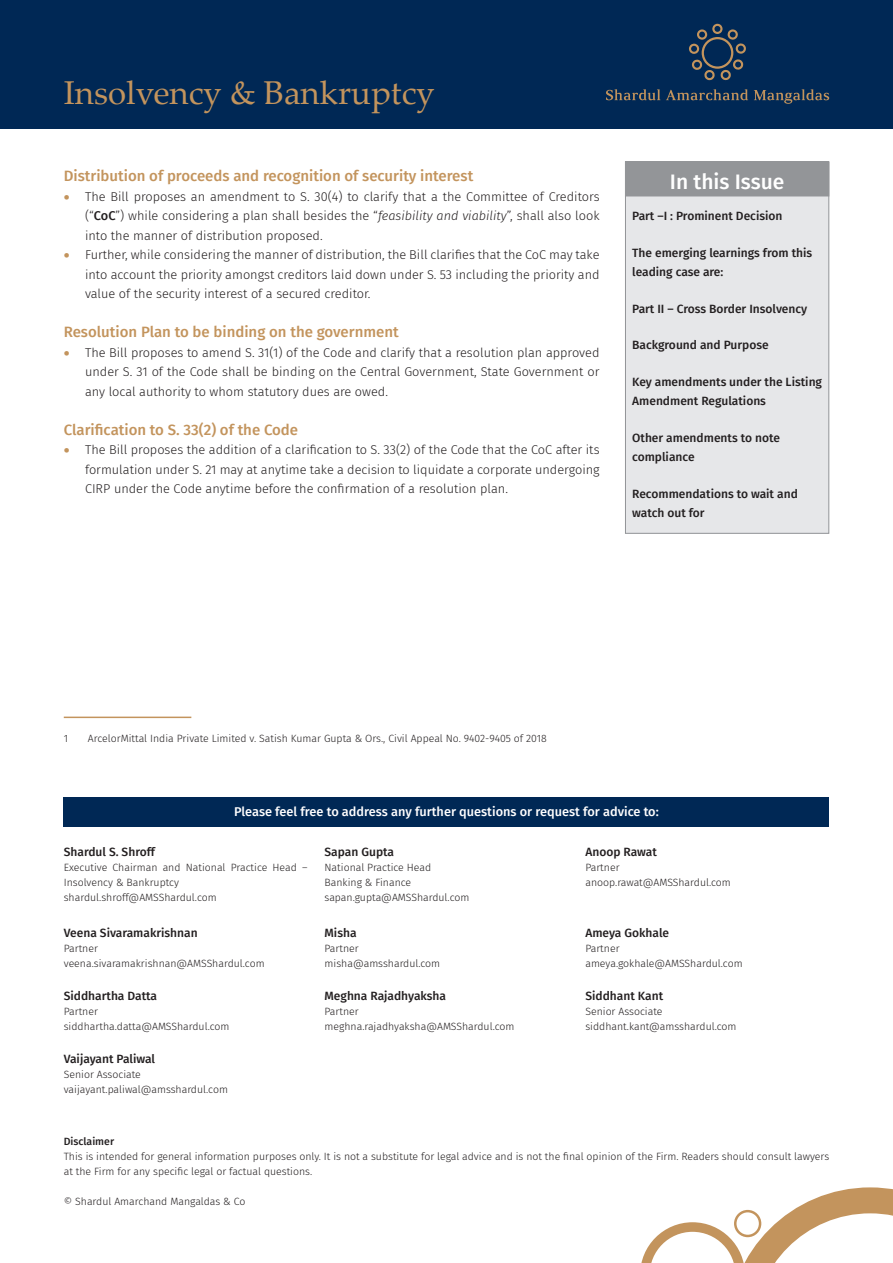
<style>
.page{position:relative;width:893px;height:1263px;background:#fff}
.page>*{position:absolute;margin:0;border:0;box-sizing:border-box;transform-origin:0 0}
.t1{font:33px "Palatino Linotype";color:#c3945d}
.t2{font:500 21px "Fira Sans";color:#fff}
.Heading_2{font:500 15px "Fira Sans";color:#c3945d}
.t3{font:300 12.75px/19.5px "Fira Sans";color:#231f20;text-align:justify}
.Body_Copy{font:500 12.75px "Fira Sans";color:#fff}
.Heading_2-2{font:500 12px/19.5px "Fira Sans";color:#231f20}
.Body_Copy-2{font:500 12px "Fira Sans";color:#231f20}
.Bullet_before_text{font:500 12px "Fira Sans";color:#231f20}
.Body_Copy-3{font:300 10.5px/15px "Fira Sans";color:#231f20}
.Footnote_text{font:300 10.5px/15px "Fira Sans";color:#231f20}
.Footnote_Text{font:300 10.5px "Fira Sans";color:#231f20}
.Footnote_text-2{font:500 10.5px "Fira Sans";color:#231f20}
.s1{color:#c3945d}
.s2{font-weight:500}
.s3{font-style:italic}
</style>
<div class="page">
<div style="left:0;top:0;width:893px;height:128px;background:#002855"></div>
<svg style="left:606px;top:89px;width:54px;height:11px"></svg>
<svg style="left:666px;top:89px;width:82px;height:11px"></svg>
<svg style="left:754px;top:89px;width:75px;height:15px"></svg>
<svg style="left:689px;top:24px;width:57px;height:56px"></svg>
<svg style="left:641px;top:1187px;width:252px;height:76px"></svg>
<div style="left:64px;top:797px;width:765px;height:30px;background:#002855"></div>
<hr style="left:64px;top:717px;width:127px;height:1px;background:#c3945d">
<div style="left:625px;top:162px;width:204px;height:371px;background:#e6e7e9"></div>
<div style="left:625px;top:162px;width:204px;height:372px;border:1px solid #939598"></div>
<div style="left:625px;top:162px;width:204px;height:34px;background:#939598"></div>
<p class="t1" style="left:64px;top:69px;width:372px">Insolvency &amp; Bankruptcy</p>
<p class="Heading_2" style="left:64px;top:164px;width:411px">Distribution of proceeds and recognition of security interest</p>
<p class="t3" style="left:85px;top:186px;width:516px;text-indent:-21px"><span class="s1">•</span> The Bill proposes an amendment to S. 30(4) to clarify that a the Committee of Creditors (“<span class="s2">CoC</span>”) while considering a plan shall besides the “<span class="s3">feasibility and viability</span>”, shall also look into the manner of distribution proposed.</p>
<p class="t3" style="left:85px;top:245px;width:516px;text-indent:-21px"><span class="s1">•</span> Further, while considering the manner of distribution, the Bill clarifies that the CoC may take into account the priority amongst creditors laid down under S. 53 including the priority and value of the security interest of a secured creditor.</p>
<p class="Heading_2" style="left:64px;top:320px;width:337px">Resolution Plan to be binding on the government</p>
<p class="t3" style="left:85px;top:342px;width:516px;text-indent:-21px"><span class="s1">•</span> The Bill proposes to amend S. 31(1) of the Code and clarify that a resolution plan approved under S. 31 of the Code shall be binding on the Central Government, State Government or any local authority to whom statutory dues are owed.</p>
<p class="Heading_2" style="left:64px;top:417px;width:236px">Clarification to S. 33(2) of the Code</p>
<p class="t3" style="left:85px;top:440px;width:516px;text-indent:-21px"><span class="s1">•</span> The Bill proposes the addition of a clarification to S. 33(2) of the Code that the CoC after its formulation under S. 21 may at anytime take a decision to liquidate a corporate undergoing CIRP under the Code anytime before the confirmation of a resolution plan.</p>
<p class="t2" style="left:670px;top:165px;width:116px">In this Issue</p>
<p class="Heading_2-2" style="left:632px;top:206px;width:152px">Part –I : Prominent Decision</p>
<p class="Heading_2-2" style="left:632px;top:242px;width:182px">The emerging learnings from this leading case are:</p>
<p class="Heading_2-2" style="left:632px;top:298px;width:177px">Part II – Cross Border Insolvency</p>
<p class="Heading_2-2" style="left:632px;top:335px;width:138px">Background and Purpose</p>
<p class="Heading_2-2" style="left:632px;top:371px;width:191px">Key amendments under the Listing<br>Amendment Regulations</p>
<p class="Heading_2-2" style="left:632px;top:427px;width:149px">Other amendments to note compliance</p>
<p class="Heading_2-2" style="left:632px;top:483px;width:167px">Recommendations to wait and watch out for</p>
<p class="Footnote_Text" style="left:64px;top:731px;width:6px">1</p>
<p class="Footnote_Text" style="left:88px;top:731px;width:460px">ArcelorMittal India Private Limited v. Satish Kumar Gupta &amp; Ors., Civil Appeal No. 9402-9405 of 2018</p>
<p class="Body_Copy" style="left:234px;top:801px;width:426px">Please feel free to address any further questions or request for advice to:</p>
<p class="Bullet_before_text" style="left:64px;top:842px;width:93px">Shardul S. Shroff</p>
<p class="Body_Copy-3" style="left:64px;top:860px;width:245px">Executive Chairman and National Practice Head –<br>Insolvency &amp; Bankruptcy</p>
<p class="Body_Copy-3" style="left:64px;top:890px;width:154px">shardul.shroff@AMSShardul.com</p>
<p class="Body_Copy-2" style="left:64px;top:923px;width:135px">Veena Sivaramakrishnan</p>
<p class="Body_Copy-3" style="left:64px;top:941px;width:36px">Partner</p>
<p class="Body_Copy-3" style="left:64px;top:956px;width:202px">veena.sivaramakrishnan@AMSShardul.com</p>
<p class="Body_Copy-2" style="left:64px;top:987px;width:95px">Siddhartha Datta</p>
<p class="Body_Copy-3" style="left:64px;top:1004px;width:36px">Partner</p>
<p class="Body_Copy-3" style="left:64px;top:1019px;width:167px">siddhartha.datta@AMSShardul.com</p>
<p class="Body_Copy-2" style="left:64px;top:1049px;width:93px">Vaijayant Paliwal</p>
<p class="Body_Copy-3" style="left:64px;top:1067px;width:79px">Senior Associate</p>
<p class="Body_Copy-3" style="left:64px;top:1082px;width:166px">vaijayant.paliwal@amsshardul.com</p>
<p class="Bullet_before_text" style="left:325px;top:842px;width:71px">Sapan Gupta</p>
<p class="Body_Copy-3" style="left:325px;top:860px;width:108px">National Practice Head</p>
<p class="Body_Copy-3" style="left:325px;top:875px;width:88px">Banking &amp; Finance</p>
<p class="Body_Copy-3" style="left:325px;top:890px;width:146px">sapan.gupta@AMSShardul.com</p>
<p class="Body_Copy-2" style="left:325px;top:923px;width:34px">Misha</p>
<p class="Body_Copy-3" style="left:325px;top:941px;width:36px">Partner</p>
<p class="Body_Copy-3" style="left:325px;top:956px;width:117px">misha@amsshardul.com</p>
<p class="Body_Copy-2" style="left:325px;top:987px;width:123px">Meghna Rajadhyaksha</p>
<p class="Body_Copy-3" style="left:325px;top:1004px;width:36px">Partner</p>
<p class="Body_Copy-3" style="left:325px;top:1019px;width:191px">meghna.rajadhyaksha@AMSShardul.com</p>
<p class="Bullet_before_text" style="left:585px;top:842px;width:73px">Anoop Rawat</p>
<p class="Body_Copy-3" style="left:585px;top:860px;width:36px">Partner</p>
<p class="Body_Copy-3" style="left:585px;top:875px;width:147px">anoop.rawat@AMSShardul.com</p>
<p class="Body_Copy-2" style="left:585px;top:923px;width:85px">Ameya Gokhale</p>
<p class="Body_Copy-3" style="left:585px;top:941px;width:36px">Partner</p>
<p class="Body_Copy-3" style="left:585px;top:956px;width:159px">ameya.gokhale@AMSShardul.com</p>
<p class="Body_Copy-2" style="left:585px;top:987px;width:79px">Siddhant Kant</p>
<p class="Body_Copy-3" style="left:585px;top:1004px;width:79px">Senior Associate</p>
<p class="Body_Copy-3" style="left:585px;top:1019px;width:153px">siddhant.kant@amsshardul.com</p>
<p class="Footnote_text-2" style="left:64px;top:1133px;width:52px">Disclaimer</p>
<p class="Footnote_text" style="left:64px;top:1149px;width:767px">This is intended for general information purposes only. It is not a substitute for legal advice and is not the final opinion of the Firm. Readers should consult lawyers at the Firm for any specific legal or factual questions.</p>
<p class="Footnote_text" style="left:64px;top:1194px;width:183px">© Shardul Amarchand Mangaldas &amp; Co</p>
</div>
